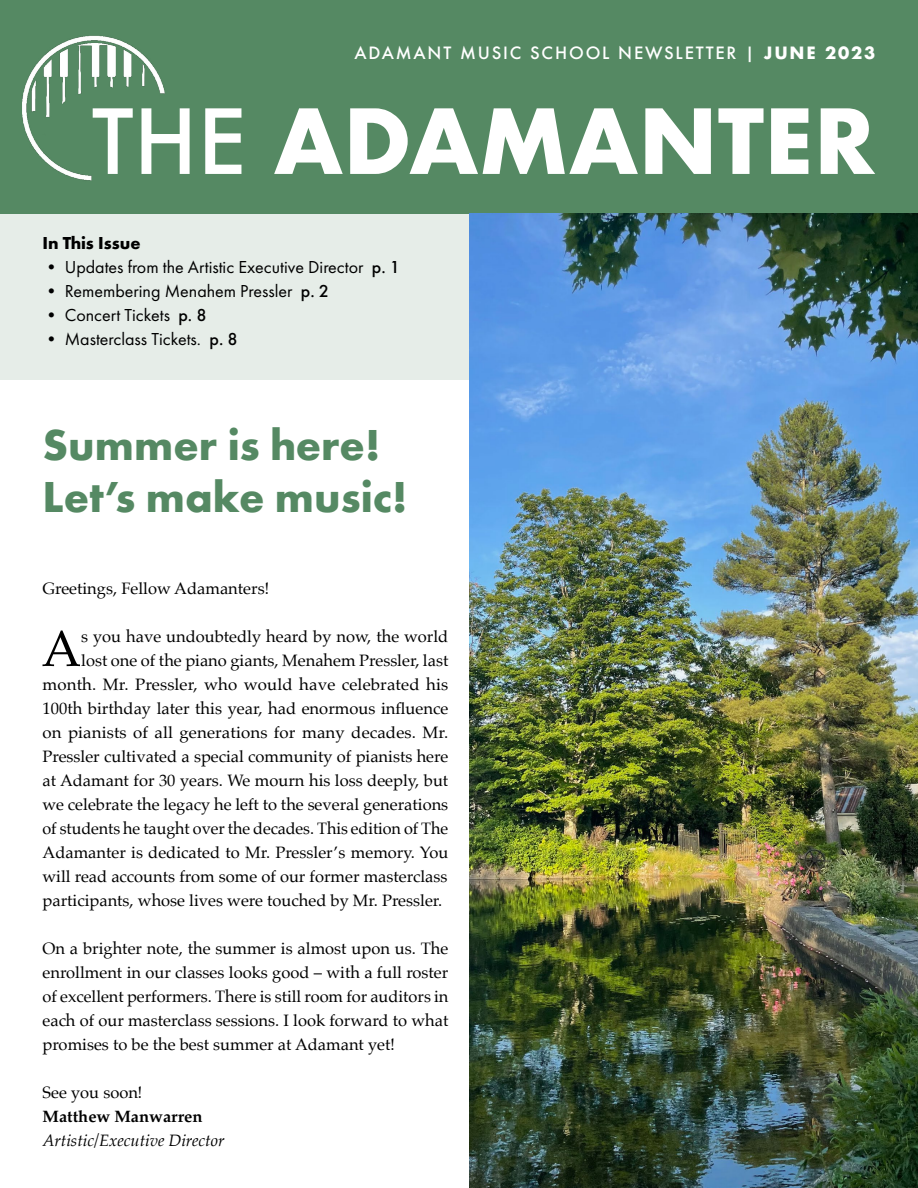
<style>
.page{position:relative;width:918px;height:1188px;background:#fff}
.page>*{position:absolute;margin:0;border:0;box-sizing:border-box;transform-origin:0 0}
.t1{font:700 87px "Futura";color:#fff}
.t2{font:50.85px "Palatino";color:#000}
.t3{font:700 45px/52.5px "Futura PT";color:#558963}
.t4{font:18px "Futura PT";color:#000}
.t5{font:700 18px "Futura PT";color:#000}
.t6{font:16.5px/24px "Palatino";color:#000;text-align:justify}
.t7{font:500 16.5px "Futura";letter-spacing:.11em;color:#fff}
.t8{font:italic 16.5px "Palatino";color:#000}
.t9{font:700 16.5px "Palatino";color:#000}
.s1{font-weight:700}
.s2{font-weight:500}
</style>
<div class="page">
<div style="left:0;top:0;width:918px;height:214px;background:#558963"></div>
<img style="left:22px;top:35px;width:143px;height:146px">
<div style="left:0;top:214px;width:470px;height:165px;background:#e6ede8"></div>
<img style="left:470px;top:214px;width:448px;height:974px">
<p class="t7" style="left:355px;top:42px;width:522px">ADAMANT MUSIC SCHOOL NEWSLETTER | <span class="s1">JUNE 2023</span></p>
<h1 class="t1" style="left:92px;top:78px;width:785px"><span class="s2">THE</span> ADAMANTER</h1>
<p class="t5" style="left:43px;top:231px;width:100px">In This Issue</p>
<p class="t4" style="left:43px;top:256px;width:359px">• Updates from the Artistic Executive Director <span class="s2">p. 1</span></p>
<p class="t4" style="left:43px;top:280px;width:288px">• Remembering Menahem Pressler <span class="s2">p. 2</span></p>
<p class="t4" style="left:43px;top:304px;width:166px">• Concert Tickets <span class="s2">p. 8</span></p>
<p class="t4" style="left:43px;top:328px;width:197px">• Masterclass Tickets. <span class="s2">p. 8</span></p>
<h3 class="t3" style="left:43px;top:417px;width:367px">Summer is here!<br>Let’s make music!</h3>
<p class="t6" style="left:43px;top:576px;width:228px">Greetings, Fellow Adamanters!</p>
<h2 class="t2" style="left:42px;top:606px;width:41px">A</h2>
<p class="t6" style="left:81px;top:624px;width:369px">s you have undoubtedly heard by now, the world</p>
<p class="t6" style="left:81px;top:648px;width:369px">lost one of the piano giants, Menahem Pressler, last</p>
<p class="t6" style="left:43px;top:672px;width:407px">month. Mr. Pressler, who would have celebrated his</p>
<p class="t6" style="left:43px;top:696px;width:408px">100th birthday later this year, had enormous influence</p>
<p class="t6" style="left:43px;top:720px;width:407px">on pianists of all generations for many decades. Mr.</p>
<p class="t6" style="left:43px;top:744px;width:407px">Pressler cultivated a special community of pianists here</p>
<p class="t6" style="left:43px;top:768px;width:407px">at Adamant for 30 years. We mourn his loss deeply, but</p>
<p class="t6" style="left:43px;top:792px;width:407px">we celebrate the legacy he left to the several generations</p>
<p class="t6" style="left:43px;top:816px;width:407px">of students he taught over the decades. This edition of The</p>
<p class="t6" style="left:43px;top:840px;width:407px">Adamanter is dedicated to Mr. Pressler’s memory. You</p>
<p class="t6" style="left:43px;top:864px;width:406px">will read accounts from some of our former masterclass</p>
<p class="t6" style="left:43px;top:888px;width:401px">participants, whose lives were touched by Mr. Pressler.</p>
<p class="t6" style="left:43px;top:936px;width:407px">On a brighter note, the summer is almost upon us. The enrollment in our classes looks good – with a full roster of excellent performers. There is still room for auditors in each of our masterclass sessions. I look forward to what promises to be the best summer at Adamant yet!</p>
<p class="t6" style="left:43px;top:1080px;width:102px">See you soon!</p>
<p class="t9" style="left:43px;top:1102px;width:161px">Matthew Manwarren</p>
<p class="t8" style="left:43px;top:1127px;width:183px">Artistic/Executive Director</p>
</div>
